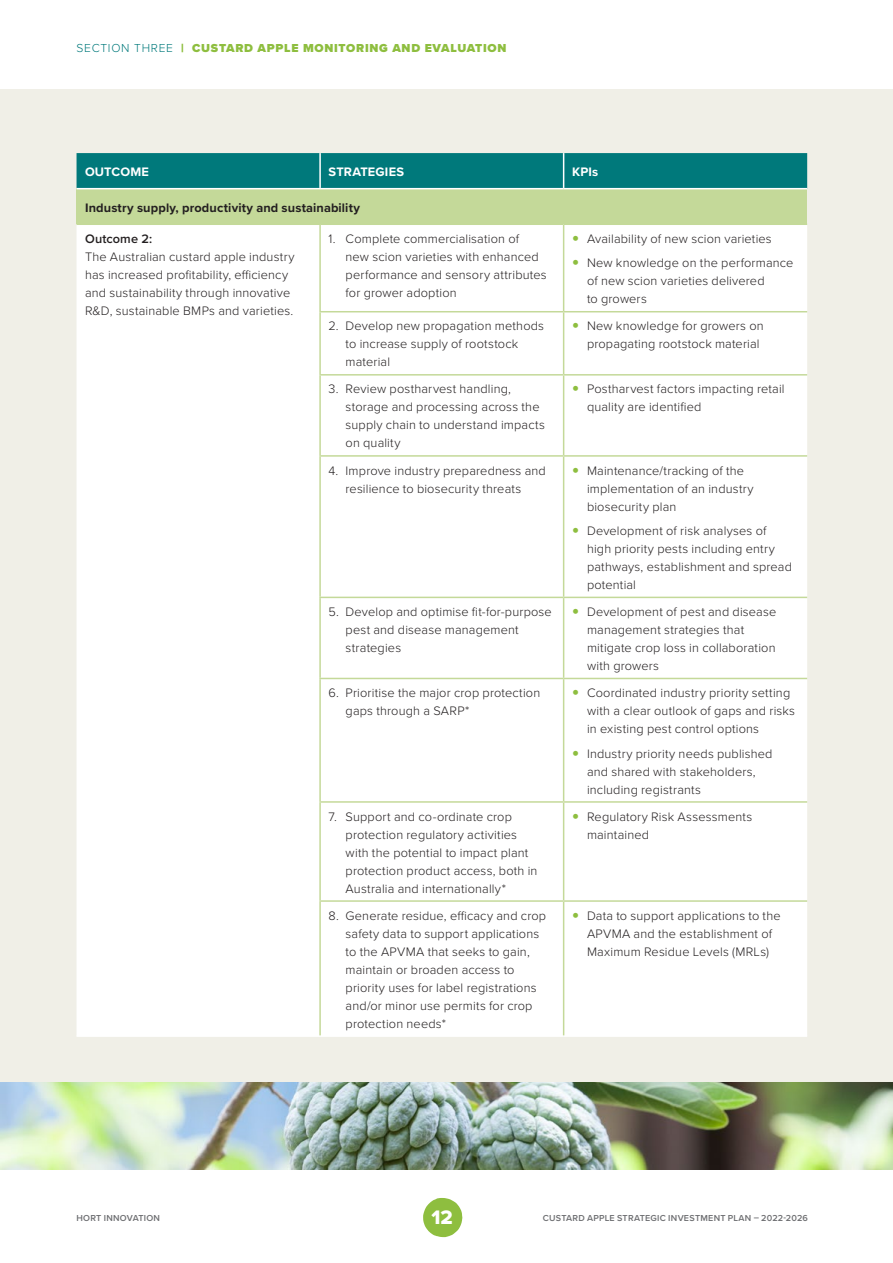
<style>
.page{position:relative;width:893px;height:1263px;background:#fff}
.page>*{position:absolute;margin:0;border:0;box-sizing:border-box;transform-origin:0 0}
.t1{font:20.25px "Proxima Nova Extrabld";color:#fff}
.t2{font:300 12.75px/18px "Proxima Nova";letter-spacing:.015em;color:#231f20}
.t3{font:700 12.75px "Proxima Nova";letter-spacing:.01em;color:#231f20}
.t4{font:700 12.75px "Proxima Nova";letter-spacing:.015em;color:#fff}
.t5{font:600 12.75px "Proxima Nova";letter-spacing:.01em;color:#231f20}
.t6{font:900 12px "Proxima Nova";letter-spacing:.06em;color:#8ebe3f}
.t7{font:600 9px "Proxima Nova";letter-spacing:.025em;color:#6d6e71}
.s1{font-weight:300;color:#00797b}
</style>
<div class="page">
<div style="left:0;top:89px;width:893px;height:1080px;background:#f0efe7"></div>
<div style="left:77px;top:153px;width:730px;height:35px;background:#00797b"></div>
<div style="left:77px;top:189px;width:730px;height:35px;background:#c4d999"></div>
<div style="left:77px;top:225px;width:730px;height:810px;background:#fff"></div>
<hr style="left:77px;top:188px;width:243px;height:1px;background:#fff">
<hr style="left:320px;top:188px;width:244px;height:1px;background:#fff">
<hr style="left:564px;top:188px;width:243px;height:1px;background:#fff">
<hr style="left:77px;top:1035px;width:243px;height:2px;background:#fff">
<hr style="left:320px;top:1035px;width:244px;height:2px;background:#fff">
<hr style="left:564px;top:1035px;width:243px;height:2px;background:#fff">
<hr style="left:319px;top:225px;width:2px;height:86px;background:#c4d999">
<hr style="left:563px;top:225px;width:1px;height:86px;background:#c4d999">
<hr style="left:319px;top:312px;width:2px;height:62px;background:#c4d999">
<hr style="left:563px;top:312px;width:1px;height:62px;background:#c4d999">
<hr style="left:319px;top:376px;width:2px;height:79px;background:#c4d999">
<hr style="left:563px;top:376px;width:1px;height:79px;background:#c4d999">
<hr style="left:319px;top:457px;width:2px;height:140px;background:#c4d999">
<hr style="left:563px;top:457px;width:1px;height:140px;background:#c4d999">
<hr style="left:319px;top:598px;width:2px;height:80px;background:#c4d999">
<hr style="left:563px;top:598px;width:1px;height:80px;background:#c4d999">
<hr style="left:319px;top:679px;width:2px;height:122px;background:#c4d999">
<hr style="left:563px;top:679px;width:1px;height:122px;background:#c4d999">
<hr style="left:319px;top:803px;width:2px;height:97px;background:#c4d999">
<hr style="left:563px;top:803px;width:1px;height:97px;background:#c4d999">
<hr style="left:319px;top:902px;width:2px;height:133px;background:#c4d999">
<hr style="left:563px;top:902px;width:1px;height:133px;background:#c4d999">
<hr style="left:319px;top:311px;width:245px;height:1px;background:#c4d999">
<hr style="left:564px;top:311px;width:243px;height:1px;background:#c4d999">
<hr style="left:319px;top:374px;width:245px;height:2px;background:#c4d999">
<hr style="left:564px;top:374px;width:243px;height:2px;background:#c4d999">
<hr style="left:319px;top:455px;width:245px;height:2px;background:#c4d999">
<hr style="left:564px;top:455px;width:243px;height:2px;background:#c4d999">
<hr style="left:319px;top:597px;width:245px;height:1px;background:#c4d999">
<hr style="left:564px;top:597px;width:243px;height:1px;background:#c4d999">
<hr style="left:319px;top:678px;width:245px;height:1px;background:#c4d999">
<hr style="left:564px;top:678px;width:243px;height:1px;background:#c4d999">
<hr style="left:319px;top:801px;width:245px;height:2px;background:#c4d999">
<hr style="left:564px;top:801px;width:243px;height:2px;background:#c4d999">
<hr style="left:319px;top:900px;width:245px;height:2px;background:#c4d999">
<hr style="left:564px;top:900px;width:243px;height:2px;background:#c4d999">
<hr style="left:77px;top:223px;width:243px;height:2px;background:#c4d999">
<hr style="left:320px;top:223px;width:244px;height:2px;background:#c4d999">
<hr style="left:564px;top:223px;width:243px;height:2px;background:#c4d999">
<hr style="left:319px;top:153px;width:2px;height:35px;background:#fff">
<hr style="left:563px;top:153px;width:1px;height:35px;background:#fff">
<img style="left:0;top:1082px;width:893px;height:87px">
<svg style="left:423px;top:1198px;width:39px;height:39px"></svg>
<svg style="left:573px;top:236px;width:5px;height:5px"></svg>
<svg style="left:573px;top:260px;width:5px;height:5px"></svg>
<svg style="left:573px;top:323px;width:5px;height:5px"></svg>
<svg style="left:573px;top:386px;width:5px;height:5px"></svg>
<svg style="left:573px;top:467px;width:5px;height:5px"></svg>
<svg style="left:573px;top:528px;width:5px;height:5px"></svg>
<svg style="left:573px;top:609px;width:5px;height:5px"></svg>
<svg style="left:573px;top:690px;width:5px;height:5px"></svg>
<svg style="left:573px;top:750px;width:5px;height:5px"></svg>
<svg style="left:573px;top:813px;width:5px;height:5px"></svg>
<svg style="left:573px;top:912px;width:5px;height:5px"></svg>
<p class="t6" style="left:77px;top:39px;width:431px"><span class="s1">SECTION THREE</span> | CUSTARD APPLE MONITORING AND EVALUATION</p>
<p class="t4" style="left:85px;top:162px;width:65px">OUTCOME</p>
<p class="t4" style="left:329px;top:162px;width:77px">STRATEGIES</p>
<p class="t4" style="left:572px;top:162px;width:28px">KPIs</p>
<p class="t3" style="left:85px;top:198px;width:276px">Industry supply, productivity and sustainability</p>
<p class="t5" style="left:85px;top:229px;width:69px">Outcome 2:</p>
<p class="t2" style="left:85px;top:247px;width:211px">The Australian custard apple industry has increased profitability, efficiency and sustainability through innovative R&amp;D, sustainable BMPs and varieties.</p>
<p class="t2" style="left:346px;top:229px;width:203px;text-indent:-17px">1. Complete commercialisation of<br>new scion varieties with enhanced performance and sensory attributes for grower adoption</p>
<p class="t2" style="left:587px;top:226px;width:208px;line-height:24.5px">Availability of new scion varieties<br>New knowledge on the performance</p>
<p class="t2" style="left:587px;top:271px;width:179px">of new scion varieties delivered to growers</p>
<p class="t2" style="left:346px;top:316px;width:200px;text-indent:-17px">2. Develop new propagation methods to increase supply of rootstock material</p>
<p class="t2" style="left:587px;top:316px;width:178px">New knowledge for growers on propagating rootstock material</p>
<p class="t2" style="left:346px;top:379px;width:201px;text-indent:-17px">3. Review postharvest handling, storage and processing across the supply chain to understand impacts on quality</p>
<p class="t2" style="left:587px;top:379px;width:199px">Postharvest factors impacting retail quality are identified</p>
<p class="t2" style="left:329px;top:461px;width:219px;text-align:center">4. Improve industry preparedness and resilience to biosecurity threats</p>
<p class="t2" style="left:587px;top:461px;width:168px">Maintenance/tracking of the implementation of an industry biosecurity plan</p>
<p class="t2" style="left:587px;top:521px;width:206px">Development of risk analyses of high priority pests including entry pathways, establishment and spread potential</p>
<p class="t2" style="left:346px;top:602px;width:208px;text-indent:-17px">5. Develop and optimise fit-for-purpose pest and disease management strategies</p>
<p class="t2" style="left:587px;top:602px;width:191px">Development of pest and disease management strategies that mitigate crop loss in collaboration with growers</p>
<p class="t2" style="left:346px;top:683px;width:196px;text-indent:-17px">6. Prioritise the major crop protection gaps through a SARP*</p>
<p class="t2" style="left:587px;top:683px;width:210px">Coordinated industry priority setting with a clear outlook of gaps and risks in existing pest control options</p>
<p class="t2" style="left:587px;top:743px;width:187px">Industry priority needs published and shared with stakeholders, including registrants</p>
<p class="t2" style="left:346px;top:807px;width:193px;text-indent:-17px">7. Support and co-ordinate crop protection regulatory activities with the potential to impact plant protection product access, both in Australia and internationally*</p>
<p class="t2" style="left:587px;top:807px;width:167px">Regulatory Risk Assessments maintained</p>
<p class="t2" style="left:346px;top:906px;width:202px;text-indent:-17px">8. Generate residue, efficacy and crop safety data to support applications to the APVMA that seeks to gain, maintain or broaden access to priority uses for label registrations and/or minor use permits for crop protection needs*</p>
<p class="t2" style="left:587px;top:906px;width:195px">Data to support applications to the<br>APVMA and the establishment of<br>Maximum Residue Levels (MRLs)</p>
<p class="t7" style="left:77px;top:1212px;width:85px">HORT INNOVATION</p>
<h1 class="t1" style="left:432px;top:1202px;width:23px">12</h1>
<p class="t7" style="left:543px;top:1212px;width:267px">CUSTARD APPLE STRATEGIC INVESTMENT PLAN – 2022-2026</p>
</div>
